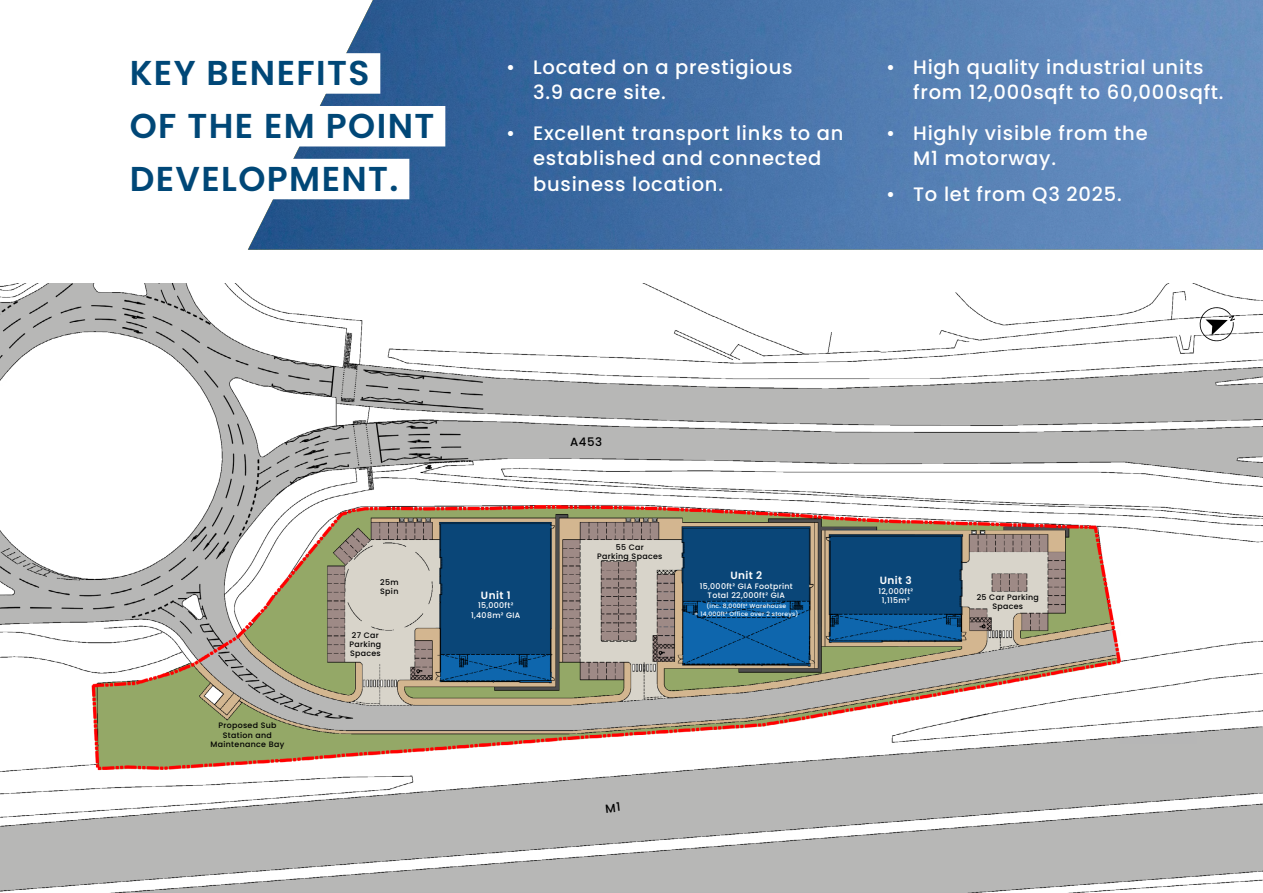
<style>
.page{position:relative;width:1263px;height:893px;background:#fff}
.page>*{position:absolute;margin:0;border:0;box-sizing:border-box;transform-origin:0 0}
.t1{font:600 34.5px/52.8px "Poppins";letter-spacing:.04em;color:#004777}
.t2{font:500 19.5px/25.5px "Poppins";letter-spacing:.04em;color:#fff}
.t3{font:500 11.85px "Poppins";color:#000}
.t4{font:600 10.5px "Poppins";letter-spacing:.04em;color:#fff}
.t5{font:500 7.8px/9px "Poppins";letter-spacing:.04em;color:#000;text-align:center}
.t6{font:500 7.8px/9.4px "Poppins";letter-spacing:.04em;color:#fff;text-align:center}
.t7{font:500 6px/7.2px "Poppins";letter-spacing:.04em;color:#fff;text-align:center}
</style>
<div class="page">
<img style="left:248px;top:0;width:1015px;height:250px">
<div style="left:120px;top:53px;width:260px;height:41px;background:#fff"></div>
<div style="left:120px;top:106px;width:325px;height:40px;background:#fff"></div>
<div style="left:120px;top:159px;width:289px;height:40px;background:#fff"></div>
<img style="left:0;top:284px;width:1263px;height:609px">
<svg style="left:1197px;top:305px;width:38px;height:38px"></svg>
<svg style="left:606px;top:802px;width:14px;height:10px"></svg>
<h1 class="t1" style="left:130px;top:47px;width:306px">KEY BENEFITS<br>OF THE EM POINT<br>DEVELOPMENT.</h1>
<p class="t2" style="left:533px;top:54px;width:261px;text-indent:-27px">• Located on a prestigious<br>3.9 acre site.</p>
<p class="t2" style="left:533px;top:120px;width:312px;text-indent:-27px">• Excellent transport links to an established and connected business location.</p>
<p class="t2" style="left:913px;top:54px;width:312px;text-indent:-27px">• High quality industrial units from 12,000sqft to 60,000sqft.</p>
<p class="t2" style="left:913px;top:120px;width:236px;text-indent:-27px">• Highly visible from the<br>M1 motorway.</p>
<p class="t2" style="left:886px;top:182px;width:237px">• To let from Q3 2025.</p>
<p class="t5" style="left:211px;top:721px;width:75px;line-height:9.4px">Proposed Sub<br>Station and<br>Maintenance Bay</p>
<p class="t5" style="left:380px;top:578px;width:20px;line-height:9.4px;text-align:left">25m<br>Spin</p>
<p class="t5" style="left:349px;top:631px;width:33px">27 Car<br>Parking<br>Spaces</p>
<p class="t4" style="left:481px;top:589px;width:31px">Unit 1</p>
<p class="t6" style="left:471px;top:601px;width:51px">15,000ft²<br>1,408m² GIA</p>
<p class="t3" style="left:570px;top:435px;width:33px">A453</p>
<p class="t5" style="left:597px;top:543px;width:67px">55 Car<br>Parking Spaces</p>
<p class="t4" style="left:730px;top:569px;width:33px">Unit 2</p>
<p class="t6" style="left:700px;top:581px;width:95px">15,000ft² GIA Footprint<br>Total 22,000ft² GIA</p>
<p class="t7" style="left:694px;top:603px;width:106px">(inc. 8,000ft² Warehouse<br>+ 14,000ft² Office over 2 storeys)</p>
<p class="t4" style="left:880px;top:574px;width:34px">Unit 3</p>
<p class="t6" style="left:878px;top:586px;width:36px">12,000ft²<br>1,115m²</p>
<p class="t5" style="left:977px;top:593px;width:64px">25 Car Parking<br>Spaces</p>
</div>
